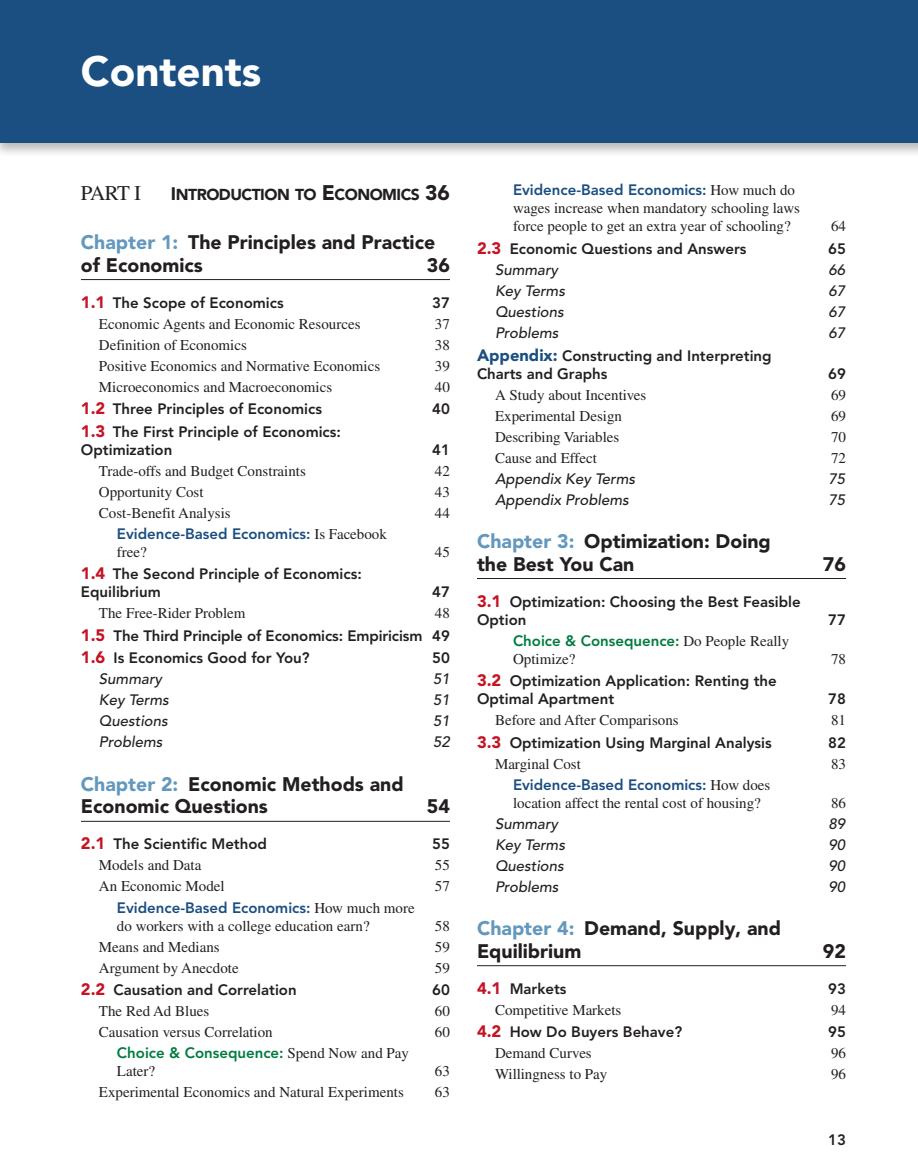
<style>
.page{position:relative;width:918px;height:1175px;background:#fff}
.page>*{position:absolute;margin:0;border:0;box-sizing:border-box;transform-origin:0 0}
.t1{font:900 42px "Avenir LT Pro";color:#fff}
.t2{font:21px "Times LT Pro";color:#231f20}
.t3{font:900 19.5px/22.5px "Avenir LT Pro";color:#231f20}
.t4{font:900 15.75px "Avenir LT Pro";letter-spacing:-.035em;color:#231f20}
.t5{font:15px/18px "Times LT Pro";color:#231f20}
.t6{font:800 15px/18px "Avenir LT Pro";color:#231f20}
.t7{font:italic 500 15px "Avenir LT Pro";color:#231f20}
.t8{font:800 15px/18px "Avenir LT Pro";color:#1b4e81}
.s1{font-size:18px}
.s2{font-size:21px}
.s3{color:#6398be}
.s4{font-weight:900;font-size:16.5px;color:#c41324}
.s5{font-family:"Times LT Pro";font-weight:400;color:#231f20}
.s6{font-family:"Times LT Pro";font-weight:400}
.s7{font-family:"Avenir LT Pro";font-weight:800;color:#1b4e81}
.s8{font-family:"Avenir LT Pro";font-weight:800;color:#007c40}
.s9{font-weight:900;font-size:16.5px;color:#1b4e81}
</style>
<div class="page">
<div style="left:0;top:0;width:918px;height:158px;background:#231f20;opacity:.3"></div>
<div style="left:0;top:0;width:918px;height:143px;background:#1b4e81"></div>
<hr style="left:81px;top:279px;width:369px;height:1px;background:#231f20">
<hr style="left:81px;top:821px;width:369px;height:1px;background:#231f20">
<hr style="left:477px;top:578px;width:369px;height:1px;background:#231f20">
<hr style="left:477px;top:965px;width:369px;height:1px;background:#231f20">
<p class="t1" style="left:81px;top:46px;width:182px">Contents</p>
<p class="t2" style="left:81px;top:180px;width:62px">PART I</p>
<p class="t4" style="left:171px;top:185px;width:281px"><span class="s1">I</span>NTRODUCTION TO <span class="s2">E</span>CONOMICS <span class="s2">36</span></p>
<p class="t3" style="left:81px;top:231px;width:356px"><span class="s3">Chapter 1:</span> The Principles and Practice of Economics</p>
<p class="t3" style="left:427px;top:254px;width:25px">36</p>
<p class="t6" style="left:81px;top:293px;width:204px"><span class="s4">1.1</span> The Scope of Economics</p>
<p class="t6" style="left:432px;top:293px;width:19px">37</p>
<p class="t5" style="left:99px;top:314px;width:263px">Economic Agents and Economic Resources</p>
<p class="t5" style="left:435px;top:314px;width:16px">37</p>
<p class="t5" style="left:99px;top:335px;width:149px">Definition of Economics</p>
<p class="t5" style="left:435px;top:335px;width:16px">38</p>
<p class="t5" style="left:99px;top:356px;width:283px">Positive Economics and Normative Economics</p>
<p class="t5" style="left:435px;top:356px;width:16px">39</p>
<p class="t5" style="left:99px;top:377px;width:235px">Microeconomics and Macroeconomics</p>
<p class="t5" style="left:435px;top:377px;width:16px">40</p>
<p class="t6" style="left:81px;top:400px;width:243px"><span class="s4">1.2</span> Three Principles of Economics</p>
<p class="t6" style="left:432px;top:400px;width:19px">40</p>
<p class="t6" style="left:81px;top:422px;width:261px"><span class="s4">1.3</span> The First Principle of Economics:<br>Optimization</p>
<p class="t6" style="left:432px;top:440px;width:19px">41</p>
<p class="t5" style="left:99px;top:461px;width:209px">Trade-offs and Budget Constraints</p>
<p class="t5" style="left:435px;top:461px;width:16px">42</p>
<p class="t5" style="left:99px;top:482px;width:106px">Opportunity Cost</p>
<p class="t5" style="left:435px;top:482px;width:16px">43</p>
<p class="t5" style="left:99px;top:503px;width:133px">Cost-Benefit Analysis</p>
<p class="t5" style="left:435px;top:503px;width:16px">44</p>
<p class="t8" style="left:117px;top:524px;width:271px">Evidence-Based Economics: <span class="s5">Is Facebook free?</span></p>
<p class="t5" style="left:435px;top:542px;width:16px">45</p>
<p class="t6" style="left:81px;top:565px;width:282px"><span class="s4">1.4</span> The Second Principle of Economics:<br>Equilibrium</p>
<p class="t6" style="left:432px;top:583px;width:19px">47</p>
<p class="t5" style="left:99px;top:604px;width:148px">The Free-Rider Problem</p>
<p class="t6" style="left:81px;top:602px;width:370px;line-height:22.5px;text-align:justify;text-indent:354px"><span class="s6">48<br></span><span class="s4">1.5</span> The Third Principle of Economics: Empiricism 49<br><span class="s4">1.6</span> Is Economics Good for You?</p>
<p class="t6" style="left:432px;top:649px;width:19px">50</p>
<p class="t7" style="left:99px;top:670px;width:65px">Summary</p>
<p class="t7" style="left:433px;top:670px;width:18px">51</p>
<p class="t7" style="left:99px;top:691px;width:72px">Key Terms</p>
<p class="t7" style="left:433px;top:691px;width:18px">51</p>
<p class="t7" style="left:99px;top:712px;width:70px">Questions</p>
<p class="t7" style="left:433px;top:712px;width:18px">51</p>
<p class="t7" style="left:99px;top:733px;width:65px">Problems</p>
<p class="t7" style="left:433px;top:733px;width:18px">52</p>
<p class="t3" style="left:81px;top:773px;width:324px"><span class="s3">Chapter 2:</span> Economic Methods and<br>Economic Questions</p>
<p class="t3" style="left:427px;top:795px;width:25px">54</p>
<p class="t6" style="left:81px;top:835px;width:188px"><span class="s4">2.1</span> The Scientific Method</p>
<p class="t6" style="left:432px;top:835px;width:19px">55</p>
<p class="t5" style="left:99px;top:856px;width:104px">Models and Data</p>
<p class="t5" style="left:435px;top:856px;width:16px">55</p>
<p class="t5" style="left:99px;top:877px;width:127px">An Economic Model</p>
<p class="t5" style="left:435px;top:877px;width:16px">57</p>
<p class="t5" style="left:117px;top:898px;width:299px"><span class="s7">Evidence-Based Economics:</span> How much more do workers with a college education earn?</p>
<p class="t5" style="left:435px;top:916px;width:16px">58</p>
<p class="t5" style="left:99px;top:937px;width:122px">Means and Medians</p>
<p class="t5" style="left:435px;top:937px;width:16px">59</p>
<p class="t5" style="left:99px;top:958px;width:141px">Argument by Anecdote</p>
<p class="t5" style="left:435px;top:958px;width:16px">59</p>
<p class="t6" style="left:81px;top:980px;width:217px"><span class="s4">2.2</span> Causation and Correlation</p>
<p class="t6" style="left:432px;top:980px;width:19px">60</p>
<p class="t5" style="left:99px;top:1001px;width:112px">The Red Ad Blues</p>
<p class="t5" style="left:435px;top:1001px;width:16px">60</p>
<p class="t5" style="left:99px;top:1022px;width:175px">Causation versus Correlation</p>
<p class="t5" style="left:435px;top:1022px;width:16px">60</p>
<p class="t5" style="left:117px;top:1043px;width:293px"><span class="s8">Choice &amp; Consequence:</span> Spend Now and Pay<br>Later?</p>
<p class="t5" style="left:435px;top:1061px;width:16px">63</p>
<p class="t5" style="left:99px;top:1082px;width:306px">Experimental Economics and Natural Experiments</p>
<p class="t5" style="left:435px;top:1082px;width:16px">63</p>
<p class="t5" style="left:513px;top:181px;width:289px"><span class="s7">Evidence-Based Economics:</span> How much do wages increase when mandatory schooling laws force people to get an extra year of schooling?</p>
<p class="t5" style="left:831px;top:217px;width:16px">64</p>
<p class="t6" style="left:477px;top:240px;width:271px"><span class="s4">2.3</span> Economic Questions and Answers</p>
<p class="t6" style="left:828px;top:240px;width:19px">65</p>
<p class="t7" style="left:495px;top:261px;width:65px">Summary</p>
<p class="t7" style="left:829px;top:261px;width:18px">66</p>
<p class="t7" style="left:495px;top:282px;width:72px">Key Terms</p>
<p class="t7" style="left:829px;top:282px;width:18px">67</p>
<p class="t7" style="left:495px;top:303px;width:70px">Questions</p>
<p class="t7" style="left:829px;top:303px;width:18px">67</p>
<p class="t7" style="left:495px;top:324px;width:65px">Problems</p>
<p class="t7" style="left:829px;top:324px;width:18px">67</p>
<p class="t6" style="left:477px;top:346px;width:296px"><span class="s9">Appendix:</span> Constructing and Interpreting<br>Charts and Graphs</p>
<p class="t6" style="left:828px;top:364px;width:19px">69</p>
<p class="t5" style="left:495px;top:385px;width:153px">A Study about Incentives</p>
<p class="t5" style="left:831px;top:385px;width:16px">69</p>
<p class="t5" style="left:495px;top:406px;width:129px">Experimental Design</p>
<p class="t5" style="left:831px;top:406px;width:16px">69</p>
<p class="t5" style="left:495px;top:427px;width:126px">Describing Variables</p>
<p class="t5" style="left:831px;top:427px;width:16px">70</p>
<p class="t5" style="left:495px;top:448px;width:104px">Cause and Effect</p>
<p class="t5" style="left:831px;top:448px;width:16px">72</p>
<p class="t7" style="left:495px;top:469px;width:142px">Appendix Key Terms</p>
<p class="t7" style="left:829px;top:469px;width:18px">75</p>
<p class="t7" style="left:495px;top:490px;width:135px">Appendix Problems</p>
<p class="t7" style="left:829px;top:490px;width:18px">75</p>
<p class="t3" style="left:477px;top:530px;width:295px"><span class="s3">Chapter 3:</span> Optimization: Doing the Best You Can</p>
<p class="t3" style="left:823px;top:552px;width:25px">76</p>
<p class="t6" style="left:477px;top:592px;width:325px"><span class="s4">3.1</span> Optimization: Choosing the Best Feasible<br>Option</p>
<p class="t5" style="left:513px;top:631px;width:278px"><span class="s8">Choice &amp; Consequence:</span> Do People Really<br>Optimize?</p>
<p class="t6" style="left:477px;top:672px;width:301px"><span class="s4">3.2</span> Optimization Application: Renting the<br>Optimal Apartment</p>
<p class="t6" style="left:828px;top:610px;width:19px">77</p>
<p class="t5" style="left:831px;top:649px;width:16px">78</p>
<p class="t6" style="left:828px;top:690px;width:19px">78</p>
<p class="t5" style="left:495px;top:711px;width:185px">Before and After Comparisons</p>
<p class="t5" style="left:831px;top:711px;width:16px">81</p>
<p class="t6" style="left:477px;top:733px;width:296px"><span class="s4">3.3</span> Optimization Using Marginal Analysis</p>
<p class="t6" style="left:828px;top:733px;width:19px">82</p>
<p class="t5" style="left:495px;top:754px;width:87px">Marginal Cost</p>
<p class="t5" style="left:831px;top:754px;width:16px">83</p>
<p class="t5" style="left:513px;top:775px;width:259px"><span class="s7">Evidence-Based Economics:</span> How does location affect the rental cost of housing?</p>
<p class="t5" style="left:831px;top:793px;width:16px">86</p>
<p class="t7" style="left:495px;top:814px;width:65px">Summary</p>
<p class="t7" style="left:829px;top:814px;width:18px">89</p>
<p class="t7" style="left:495px;top:835px;width:72px">Key Terms</p>
<p class="t7" style="left:829px;top:835px;width:18px">90</p>
<p class="t7" style="left:495px;top:856px;width:70px">Questions</p>
<p class="t7" style="left:829px;top:856px;width:18px">90</p>
<p class="t7" style="left:495px;top:877px;width:65px">Problems</p>
<p class="t7" style="left:829px;top:877px;width:18px">90</p>
<p class="t3" style="left:477px;top:917px;width:306px"><span class="s3">Chapter 4:</span> Demand, Supply, and<br>Equilibrium</p>
<p class="t3" style="left:823px;top:939px;width:25px">92</p>
<p class="t6" style="left:477px;top:979px;width:91px"><span class="s4">4.1</span> Markets</p>
<p class="t6" style="left:828px;top:979px;width:19px">93</p>
<p class="t5" style="left:495px;top:1000px;width:128px">Competitive Markets</p>
<p class="t5" style="left:831px;top:1000px;width:16px">94</p>
<p class="t6" style="left:477px;top:1023px;width:207px"><span class="s4">4.2</span> How Do Buyers Behave?</p>
<p class="t6" style="left:828px;top:1023px;width:19px">95</p>
<p class="t5" style="left:495px;top:1044px;width:98px">Demand Curves</p>
<p class="t5" style="left:831px;top:1044px;width:16px">96</p>
<p class="t5" style="left:495px;top:1065px;width:114px">Willingness to Pay</p>
<p class="t5" style="left:831px;top:1065px;width:16px">96</p>
<p class="t6" style="left:828px;top:1130px;width:19px">13</p>
</div>
